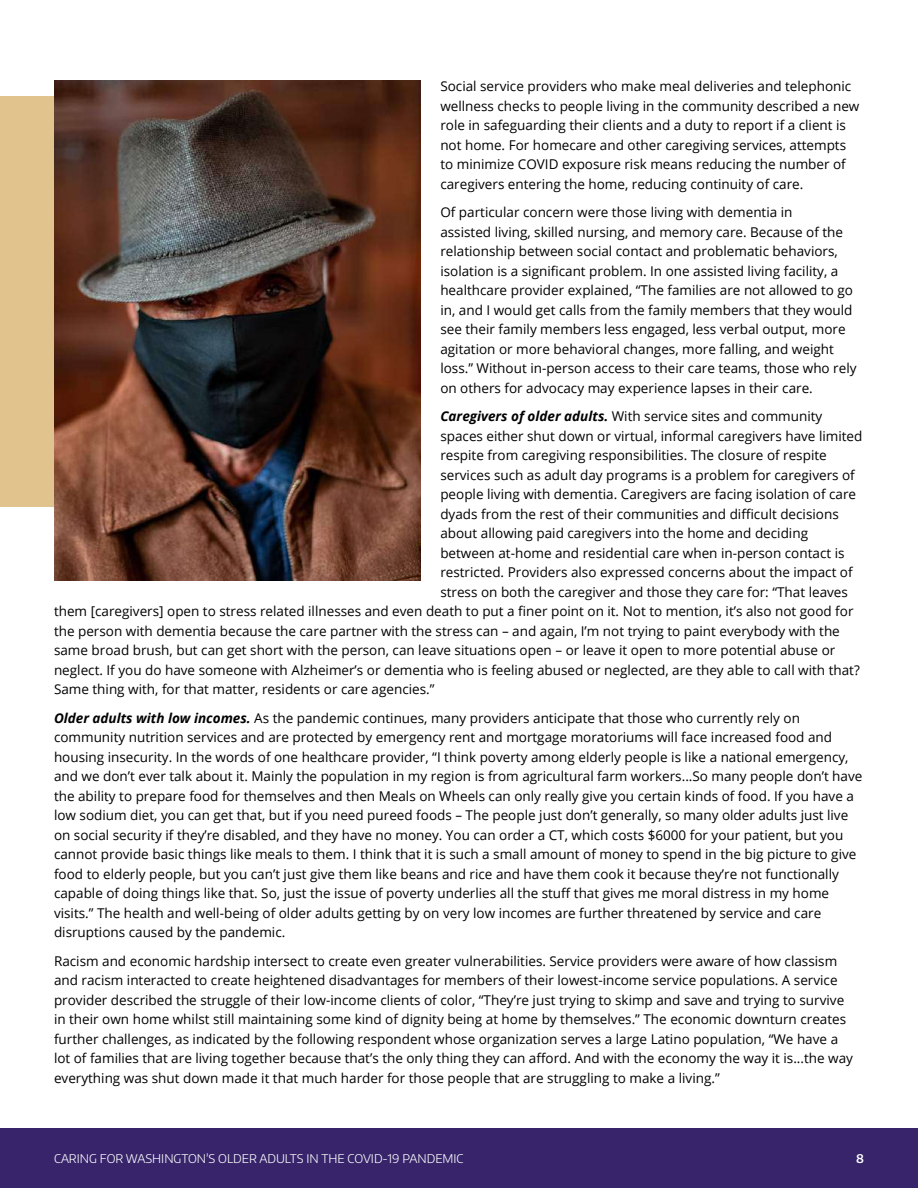
<style>
.page{position:relative;width:918px;height:1188px;background:#fff}
.page>*{position:absolute;margin:0;border:0;box-sizing:border-box;transform-origin:0 0}
.t1{font:13.5px/19.5px "Open Sans";color:#000}
.t2{font:300 12px "Encode Sans Normal";color:#fff}
.t3{font:600 12px "Encode Sans Normal";color:#fff}
.s1{font-weight:700;font-style:italic}
</style>
<div class="page">
<div style="left:0;top:1128px;width:918px;height:60px;background:#37246a"></div>
<div style="left:0;top:96px;width:157px;height:410px;background:#e1c48d"></div>
<img style="left:54px;top:81px;width:366px;height:499px">
<p class="t1" style="left:440px;top:76px;width:421px">Social service providers who make meal deliveries and telephonic wellness checks to people living in the community described a new role in safeguarding their clients and a duty to report if a client is not home. For homecare and other caregiving services, attempts to minimize COVID exposure risk means reducing the number of caregivers entering the home, reducing continuity of care.</p>
<p class="t1" style="left:440px;top:202px;width:418px">Of particular concern were those living with dementia in<br>assisted living, skilled nursing, and memory care. Because of the relationship between social contact and problematic behaviors, isolation is a significant problem. In one assisted living facility, a healthcare provider explained, “The families are not allowed to go in, and I would get calls from the family members that they would see their family members less engaged, less verbal output, more agitation or more behavioral changes, more falling, and weight loss.” Without in-person access to their care teams, those who rely on others for advocacy may experience lapses in their care.</p>
<p class="t1" style="left:440px;top:406px;width:384px"><span class="s1">Caregivers of older adults.</span> With service sites and community</p>
<p class="t1" style="left:440px;top:426px;width:424px">spaces either shut down or virtual, informal caregivers have limited</p>
<p class="t1" style="left:440px;top:445px;width:388px">respite from caregiving responsibilities. The closure of respite</p>
<p class="t1" style="left:440px;top:465px;width:416px">services such as adult day programs is a problem for caregivers of</p>
<p class="t1" style="left:440px;top:484px;width:417px">people living with dementia. Caregivers are facing isolation of care</p>
<p class="t1" style="left:440px;top:504px;width:400px">dyads from the rest of their communities and difficult decisions</p>
<p class="t1" style="left:440px;top:523px;width:369px">about allowing paid caregivers into the home and deciding</p>
<p class="t1" style="left:440px;top:543px;width:406px">between at-home and residential care when in-person contact is</p>
<p class="t1" style="left:440px;top:562px;width:414px">restricted. Providers also expressed concerns about the impact of</p>
<p class="t1" style="left:440px;top:582px;width:409px">stress on both the caregiver and those they care for: “That leaves</p>
<p class="t1" style="left:54px;top:601px;width:801px">them [caregivers] open to stress related illnesses and even death to put a finer point on it. Not to mention, it’s also not good for</p>
<p class="t1" style="left:54px;top:621px;width:787px">the person with dementia because the care partner with the stress can – and again, I’m not trying to paint everybody with the</p>
<p class="t1" style="left:54px;top:640px;width:783px">same broad brush, but can get short with the person, can leave situations open – or leave it open to more potential abuse or</p>
<p class="t1" style="left:54px;top:660px;width:807px">neglect. If you do have someone with Alzheimer’s or dementia who is feeling abused or neglected, are they able to call with that?</p>
<p class="t1" style="left:54px;top:679px;width:382px">Same thing with, for that matter, residents or care agencies.”</p>
<p class="t1" style="left:54px;top:708px;width:810px"><span class="s1">Older adults with low incomes.</span> As the pandemic continues, many providers anticipate that those who currently rely on community nutrition services and are protected by emergency rent and mortgage moratoriums will face increased food and housing insecurity. In the words of one healthcare provider, “I think poverty among elderly people is like a national emergency, and we don’t ever talk about it. Mainly the population in my region is from agricultural farm workers...So many people don’t have the ability to prepare food for themselves and then Meals on Wheels can only really give you certain kinds of food. If you have a low sodium diet, you can get that, but if you need pureed foods – The people just don’t generally, so many older adults just live on social security if they’re disabled, and they have no money. You can order a CT, which costs $6000 for your patient, but you cannot provide basic things like meals to them. I think that it is such a small amount of money to spend in the big picture to give food to elderly people, but you can’t just give them like beans and rice and have them cook it because they’re not functionally capable of doing things like that. So, just the issue of poverty underlies all the stuff that gives me moral distress in my home visits.” The health and well-being of older adults getting by on very low incomes are further threatened by service and care disruptions caused by the pandemic.</p>
<p class="t1" style="left:54px;top:951px;width:801px">Racism and economic hardship intersect to create even greater vulnerabilities. Service providers were aware of how classism and racism interacted to create heightened disadvantages for members of their lowest-income service populations. A service provider described the struggle of their low-income clients of color, “They’re just trying to skimp and save and trying to survive in their own home whilst still maintaining some kind of dignity being at home by themselves.” The economic downturn creates further challenges, as indicated by the following respondent whose organization serves a large Latino population, “We have a lot of families that are living together because that’s the only thing they can afford. And with the economy the way it is...the way everything was shut down made it that much harder for those people that are struggling to make a living.”</p>
<p class="t2" style="left:54px;top:1150px;width:411px">CARING FOR WASHINGTON’S OLDER ADULTS IN THE COVID-19 PANDEMIC</p>
<p class="t3" style="left:856px;top:1150px;width:9px">8</p>
</div>
